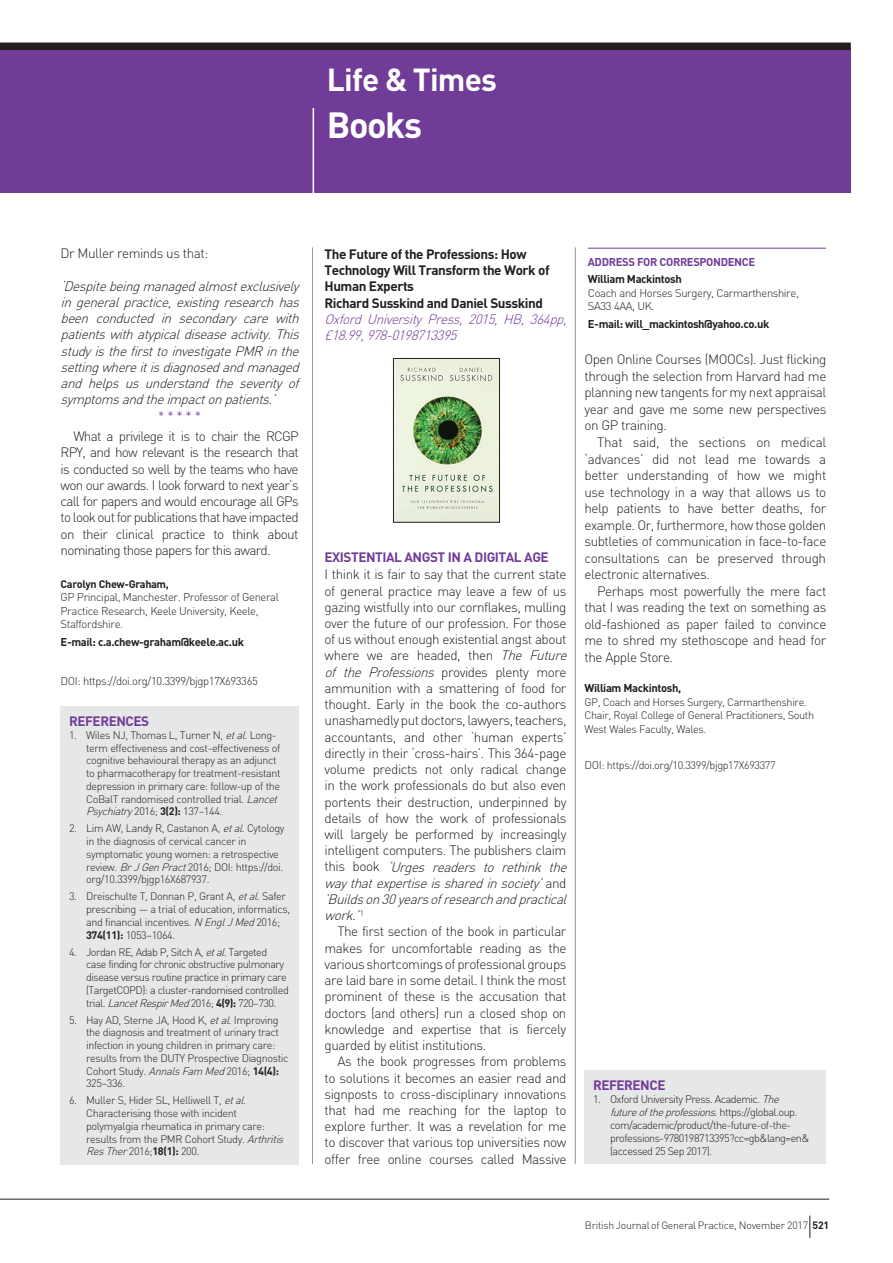
<style>
.page{position:relative;width:893px;height:1263px;background:#fff}
.page>*{position:absolute;margin:0;border:0;box-sizing:border-box;transform-origin:0 0}
.t1{font:700 36px "DIN";letter-spacing:-.04em;color:#fff}
.t2{font:700 31.5px "DIN";letter-spacing:-.025em;color:#fff}
.t3{font:300 13.5px/16.2px "DIN";letter-spacing:-.035em;color:#231f20;text-align:justify}
.t4{font:italic 300 13.5px/16.2px "DIN";color:#231f20;text-align:justify}
.t5{font:700 13.5px/16.2px "DIN";letter-spacing:-.035em;color:#231f20}
.t6{font:italic 300 13.5px/16.2px "DIN";color:#713c98}
.t7{font:700 13.5px "DIN";letter-spacing:-.035em;color:#713c98}
.t8{font:300 13.5px "DIN";color:#713c98}
.t9{font:300 11.25px/13.5px "DIN";letter-spacing:-.035em;color:#231f20}
.t10{font:700 11.25px "DIN";letter-spacing:-.035em;color:#231f20}
.t11{font:700 11.25px "DIN";letter-spacing:-.035em;color:#713c98}
.t12{font:300 10.8px/12.8px "DIN";letter-spacing:-.035em;color:#231f20}
.t13{font:700 10.8px "DIN";letter-spacing:-.035em;color:#231f20}
.t14{font:300 10.5px "DIN";letter-spacing:-.025em;color:#231f20}
.s1{font-style:italic}
.s2{font-weight:700}
.s3{font-size:11.25px}
</style>
<div class="page">
<hr style="left:0;top:1199px;width:829px;height:1px;background:#231f20">
<svg style="left:809px;top:1215px;width:1px;height:23px"></svg>
<hr style="left:312px;top:247px;width:1px;height:917px;background:#939598">
<hr style="left:575px;top:247px;width:1px;height:917px;background:#939598">
<div style="left:0;top:49px;width:850px;height:144px;background:#713c98"></div>
<hr style="left:313px;top:108px;width:1px;height:128px;background:#fff">
<div style="left:0;top:43px;width:851px;height:7px;background:#231f20"></div>
<div style="left:61px;top:706px;width:238px;height:458px;background:#e6e7e9"></div>
<img style="left:395px;top:360px;width:103px;height:160px">
<div style="left:393px;top:358px;width:107px;height:164px;border:1px solid #231f20"></div>
<hr style="left:588px;top:248px;width:238px;height:1px;background:#713c98">
<div style="left:584px;top:1070px;width:242px;height:94px;background:#e6e7e9"></div>
<h2 class="t2" style="left:327px;top:59px;width:172px">Life &amp; Times</h2>
<h1 class="t1" style="left:327px;top:101px;width:97px">Books</h1>
<p class="t3" style="left:61px;top:245px;width:149px">Dr Muller reminds us that:</p>
<p class="t4" style="left:61px;top:278px;width:244px">‘Despitebeingmanagedalmostexclusively ingeneralpractice,existingresearchhas been conducted in secondary care with patientswithatypicaldiseaseactivity.This studyisthefirsttoinvestigatePMRinthe settingwhereitisdiagnosedandmanaged and helps us understand the severity of symptomsandtheimpactonpatients.’</p>
<p class="t8" style="left:158px;top:407px;width:44px">* * * * *</p>
<p class="t3" style="left:61px;top:428px;width:240px;text-indent:13px">What a privilege it is to chair the RCGP RPY, and how relevant is the research that is conducted so well by the teams who have won our awards. I look forward to next year’s call for papers and would encourage all GPs to look out for publications that have impacted on their clinical practice to think about nominating those papers for this award.</p>
<p class="t13" style="left:61px;top:577px;width:110px">Carolyn Chew-Graham,</p>
<p class="t9" style="left:61px;top:590px;width:220px">GP Principal, Manchester. Professor of General<br>Practice Research, Keele University, Keele,<br>Staffordshire.</p>
<p class="t10" style="left:61px;top:634px;width:185px">E-mail: c.a.chew-graham@keele.ac.uk</p>
<p class="t9" style="left:61px;top:674px;width:199px">DOI: https://doi.org/10.3399/bjgp17X693365</p>
<p class="t7" style="left:69px;top:712px;width:81px">REFERENCES</p>
<p class="t12" style="left:86px;top:728px;width:196px;text-indent:-17px">1. Wiles NJ, Thomas L, Turner N, <span class="s1">etal</span>. Long&shy;term effectiveness and cost-effectiveness of cognitive behavioural therapy as an adjunct to pharmacotherapy for treatment-resistant depression in primary care: follow-up of the CoBalT randomised controlled trial. <span class="s1">Lancet Psychiatry</span>2016; <span class="s2">3(2):</span> 137–144.</p>
<p class="t12" style="left:86px;top:822px;width:200px;text-indent:-17px">2. Lim AW, Landy R, Castanon A, <span class="s1">etal.</span>Cytology in the diagnosis of cervical cancer in symptomatic young women: a retrospective review. <span class="s1">BrJGenPract</span>2016; DOI: https://doi. org/10.3399/bjgp16X687937.</p>
<p class="t12" style="left:86px;top:890px;width:206px;text-indent:-17px">3. Dreischulte T, Donnan P, Grant A, <span class="s1">etal.</span>Safer prescribing — a trial of education, informatics, and financial incentives. <span class="s1">N EnglJMed</span>2016; <span class="s2">374(11):</span> 1053–1064.</p>
<p class="t12" style="left:86px;top:945px;width:204px;text-indent:-17px">4. Jordan RE, Adab P, Sitch A, <span class="s1">etal.</span>Targeted case finding for chronic obstructive pulmonary disease versus routine practice in primary care (TargetCOPD): a cluster-randomised controlled trial. <span class="s1">LancetRespirMed</span>2016; <span class="s2">4(9):</span> 720–730.</p>
<p class="t12" style="left:86px;top:1013px;width:204px;text-indent:-17px">5. Hay AD, Sterne JA, Hood K, <span class="s1">etal</span>. Improving the diagnosis and treatment of urinary tract infection in young children in primary care: results from the DUTY Prospective Diagnostic Cohort Study. <span class="s1">AnnalsFam Med</span>2016; <span class="s2">14(4):<br></span>325–336.</p>
<p class="t12" style="left:86px;top:1094px;width:202px;text-indent:-17px">6. Muller S, Hider SL, Helliwell T, <span class="s1">etal</span>.<br>Characterising those with incident polymyalgia rheumatica in primary care: results from the PMR Cohort Study. <span class="s1">Arthritis ResTher</span>2016;<span class="s2">18(1):</span> 200.</p>
<p class="t5" style="left:325px;top:245px;width:227px">The Future of the Professions: How<br>Technology Will Transform the Work of<br>Human Experts<br>Richard Susskind and Daniel Susskind</p>
<p class="t6" style="left:325px;top:311px;width:248px">Oxford University Press, 2015, HB, 364pp, £18.99,978-0198713395</p>
<p class="t7" style="left:325px;top:548px;width:226px">EXISTENTIAL ANGST IN A DIGITAL AGE</p>
<p class="t3" style="left:325px;top:566px;width:248px;text-align:left">I think it is fair to say that the current state of general practice may leave a few of us gazing wistfully into our cornflakes, mulling over the future of our profession. For those of us without enough existential angst about where we are headed, then <span class="s1">The Future of the Professions</span> provides plenty more ammunition with a smattering of food for thought. Early in the book the co-authors unashamedly put doctors, lawyers, teachers, accountants, and other ‘human experts’ directly in their ‘cross-hairs’. This 364-page volume predicts not only radical change in the work professionals do but also even portents their destruction, underpinned by details of how the work of professionals will largely be performed by increasingly intelligent computers. The publishers claim t h i s b o o k <span class="s1">‘Urges readers to rethink the waythatexpertiseissharedinsociety’</span>a n d <span class="s1">’Buildson30 yearsofresearchandpractical work.’</span><sup>1</sup></p>
<p class="t3" style="left:325px;top:923px;width:243px;text-indent:13px">The first section of the book in particular makes for uncomfortable reading as the various shortcomings of professional groups are laid bare in some detail. I think the most prominent of these is the accusation that doctors (and others) run a closed shop on knowledge and expertise that is fiercely guarded by elitist institutions.</p>
<p class="t3" style="left:325px;top:1053px;width:243px;text-indent:13px">As the book progresses from problems to solutions it becomes an easier read and signposts to cross-disciplinary innovations that had me reaching for the laptop to explore further. It was a revelation for me to discover that various top universities now offer free online courses called Massive</p>
<p class="t11" style="left:588px;top:254px;width:169px">ADDRESS FOR CORRESPONDENCE</p>
<p class="t10" style="left:588px;top:272px;width:95px">William Mackintosh</p>
<p class="t9" style="left:588px;top:286px;width:213px">Coach and Horses Surgery, Carmarthenshire,<br>SA33 4AA, UK.</p>
<p class="t10" style="left:588px;top:317px;width:183px">E-mail: will_mackintosh@yahoo.co.uk</p>
<p class="t3" style="left:584px;top:351px;width:243px">Open Online Courses (MOOCs). Just flicking through the selection from Harvard had me planning new tangents for my next appraisal year and gave me some new perspectives on GP training.</p>
<p class="t3" style="left:584px;top:434px;width:243px;text-indent:13px">That said, the sections on medical ‘advances’ did not lead me towards a better understanding of how we might use technology in a way that allows us to help patients to have better deaths, for example. Or, furthermore, how those golden subtleties of communication in face-to-face consultations can be preserved through electronic alternatives.</p>
<p class="t3" style="left:584px;top:582px;width:243px;text-indent:13px">Perhaps most powerfully the mere fact that I was reading the text on something as old-fashioned as paper failed to convince me to shred my stethoscope and head for the Apple Store.</p>
<p class="t10" style="left:584px;top:681px;width:98px">William Mackintosh,</p>
<p class="t12" style="left:584px;top:695px;width:231px;line-height:13.6px">GP, Coach and Horses Surgery, Carmarthenshire.<br>Chair, Royal College of General Practitioners, South<br>West Wales Faculty, Wales.</p>
<p class="t12" style="left:584px;top:758px;width:193px"><span class="s3">DOI</span>: https://doi.org/10.3399/bjgp17X693377</p>
<p class="t7" style="left:593px;top:1076px;width:74px">REFERENCE</p>
<p class="t12" style="left:610px;top:1093px;width:201px;text-indent:-17px">1. Oxford University Press. Academic. <span class="s1">The futureoftheprofessions</span>. h t t p s : // g l o b a l . o u p . com/academic/product/the-future-of-the&shy;professions-9780198713395?cc=gb&amp;lang=en&amp; (accessed 25 Sep 2017).</p>
<p class="t14" style="left:585px;top:1219px;width:246px">British Journal of General Practice, November 2017 <span class="s2">521</span></p>
</div>
